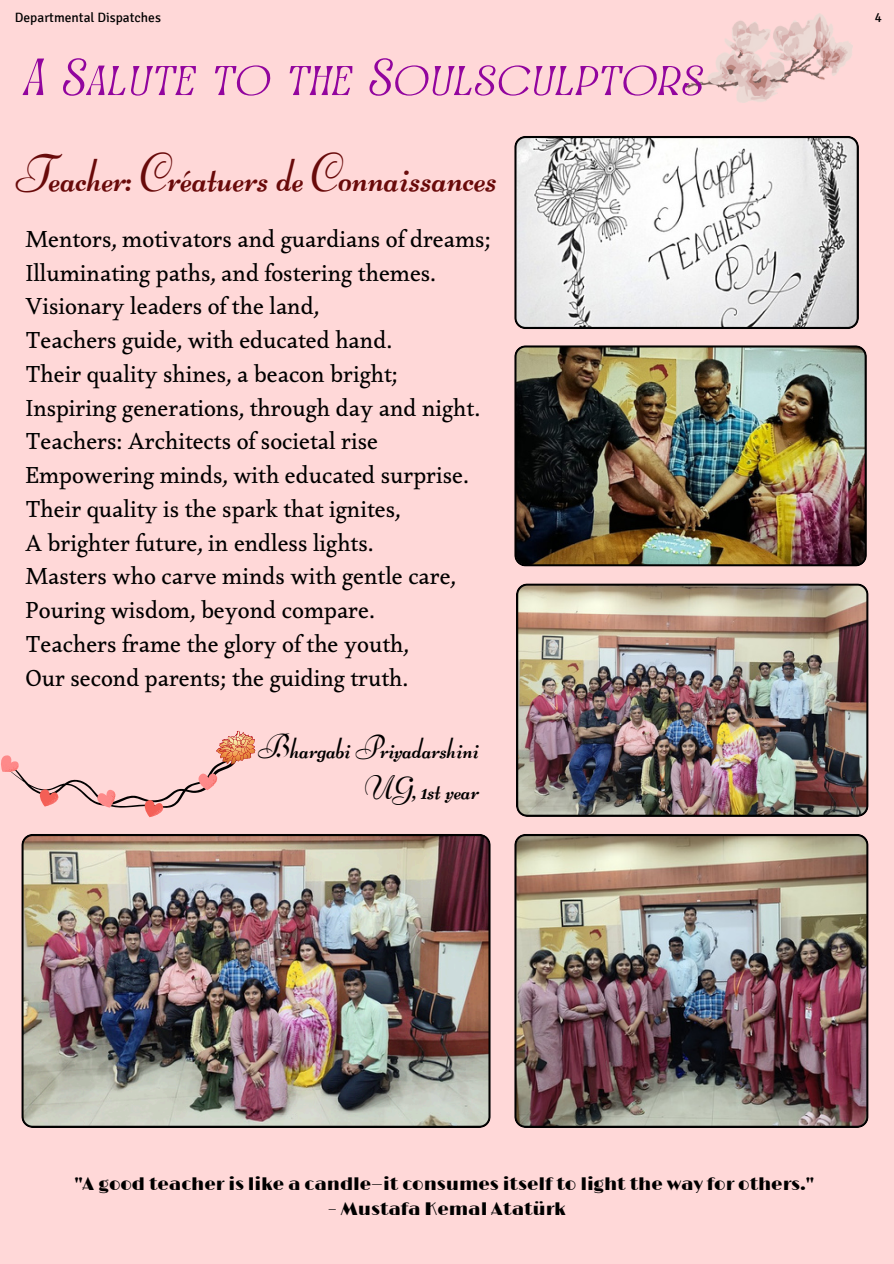
<style>
.page{position:relative;width:894px;height:1264px;background:#fff}
.page>*{position:absolute;margin:0;border:0;box-sizing:border-box;transform-origin:0 0}
.t1{font:italic 51px "Awesome Lathusca";color:#92059e}
.t2{font:46.8px "Lucien Schoenschriftv CAT";color:#690a0a}
.t3{font:29.55px/40.8px "Lucien Schoenschriftv CAT";color:#000;text-align:right}
.t4{font:24.3px/33.8px "Ruwudu";color:#000}
.t5{font:18px "Limelight";color:#000}
.t6{font:13.5px "Signika";color:#000}
</style>
<div class="page">
<div style="left:0;top:0;width:893px;height:1263px;background:#ffd8d8"></div>
<svg style="left:514px;top:136px;width:344px;height:193px;background:#d7d7d7"></svg>
<img style="left:514px;top:345px;width:352px;height:221px">
<img style="left:21px;top:834px;width:469px;height:293px">
<img style="left:516px;top:583px;width:352px;height:234px">
<img style="left:514px;top:834px;width:354px;height:293px">
<img style="left:686px;top:13px;width:165px;height:89px">
<svg style="left:1px;top:730px;width:254px;height:87px"></svg>
<h2 class="t6" style="left:15px;top:9px;width:147px">Departmental Dispatches</h2>
<p class="t6" style="left:874px;top:9px;width:9px">4</p>
<p class="t1" style="left:106px;top:45px;width:203px">●◆▼ ▼□ ▼</p>
<p class="t1" style="left:391px;top:45px;width:312px">□◆●▲ ◆● ▼□ ▲</p>
<p class="t2" style="left:16px;top:156px;width:482px">Teacher: Créatuers de Connaissances</p>
<p class="t4" style="left:25px;top:221px;width:467px">Mentors, motivators and guardians of dreams; Illuminating paths, and fostering themes.<br>Visionary leaders of the land,<br>Teachers guide, with educated hand.<br>Their quality shines, a beacon bright; Inspiring generations, through day and night.<br>Teachers: Architects of societal rise Empowering minds, with educated surprise.<br>Their quality is the spark that ignites,<br>A brighter future, in endless lights.<br>Masters who carve minds with gentle care, Pouring wisdom, beyond compare.<br>Teachers frame the glory of the youth,<br>Our second parents; the guiding truth.</p>
<h3 class="t3" style="left:258px;top:730px;width:222px">Bhargabi Priyadarshini<br>UG, 1st year</h3>
<p class="t5" style="left:75px;top:1173px;width:740px">"A good teacher is like a candle—it consumes itself to light the way for others."</p>
<p class="t5" style="left:327px;top:1198px;width:239px">– Mustafa Kemal Atatürk</p>
</div>
